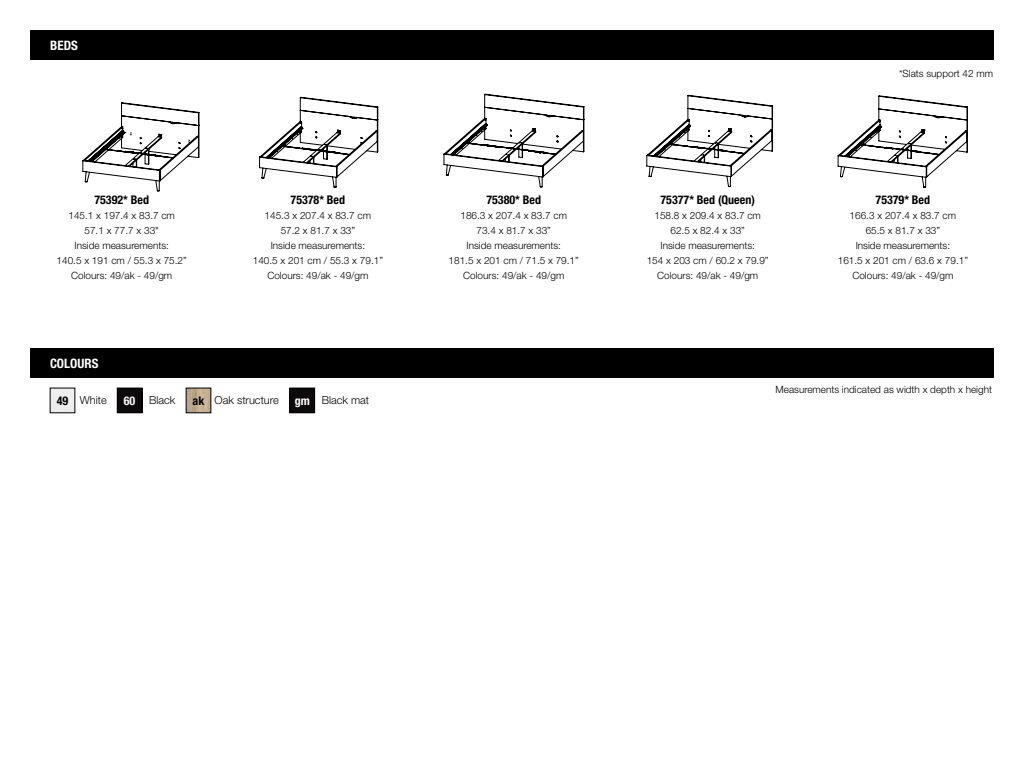
<style>
.page{position:relative;width:1024px;height:768px;background:#fff}
.page>*{position:absolute;margin:0;border:0;box-sizing:border-box;transform-origin:0 0}
.t1{font:700 condensed 13px "Helvetica Neue LT Std";color:#fff}
.t2{font:700 condensed 12px "Helvetica Neue LT Std";color:#000}
.t3{font:300 11px "Helvetica Neue LT Std";color:#000}
.t4{font:300 10px/15px "Helvetica Neue LT Std";color:#000;text-align:center}
.s1{font-weight:700;font-stretch:condensed;font-size:12px}
.s2{font-weight:700;font-stretch:condensed;font-size:12px;color:#fff}
</style>
<div class="page">
<div style="left:30px;top:30px;width:964px;height:30px;background:#000"></div>
<svg style="left:82px;top:102px;width:118px;height:89px"></svg>
<svg style="left:259px;top:97px;width:119px;height:91px"></svg>
<svg style="left:838px;top:95px;width:130px;height:93px"></svg>
<svg style="left:443px;top:94px;width:141px;height:93px"></svg>
<svg style="left:646px;top:95px;width:127px;height:92px"></svg>
<div style="left:30px;top:348px;width:964px;height:30px;background:#000"></div>
<img style="left:119px;top:390px;width:21px;height:21px">
<div style="left:117px;top:388px;width:25px;height:25px;border:1px solid #000"></div>
<img style="left:292px;top:390px;width:21px;height:21px">
<div style="left:290px;top:388px;width:25px;height:25px;border:1px solid #000"></div>
<img style="left:188px;top:390px;width:21px;height:21px">
<h1 class="t1" style="left:50px;top:37px;width:29px">BEDS</h1>
<p class="t2" style="left:94px;top:193px;width:56px">75392* Bed</p>
<p class="t4" style="left:57px;top:208px;width:132px">145.1 x 197.4 x 83.7 cm<br>57.1 x 77.7 x 33"<br>Inside measurements:<br>140.5 x 191 cm / 55.3 x 75.2”<br>Colours: 49/ak - 49/gm</p>
<h1 class="t1" style="left:50px;top:355px;width:50px">COLOURS</h1>
<p class="t2" style="left:291px;top:193px;width:56px">75378* Bed</p>
<p class="t4" style="left:253px;top:208px;width:132px">145.3 x 207.4 x 83.7 cm<br>57.2 x 81.7 x 33”<br>Inside measurements:<br>140.5 x 201 cm / 55.3 x 79.1”<br>Colours: 49/ak - 49/gm</p>
<p class="t3" style="left:57px;top:394px;width:52px"><span class="s1">49</span> White</p>
<p class="t3" style="left:124px;top:394px;width:53px"><span class="s2">60</span> Black</p>
<p class="t3" style="left:193px;top:394px;width:88px"><span class="s1">ak</span> Oak structure</p>
<p class="t3" style="left:295px;top:394px;width:76px"><span class="s2">gm</span> Black mat</p>
<p class="t2" style="left:486px;top:193px;width:56px">75380* Bed</p>
<p class="t4" style="left:449px;top:208px;width:132px">186.3 x 207.4 x 83.7 cm<br>73.4 x 81.7 x 33”<br>Inside measurements:<br>181.5 x 201 cm / 71.5 x 79.1”<br>Colours: 49/ak - 49/gm</p>
<p class="t4" style="left:899px;top:66px;width:96px">*Slats support 42 mm</p>
<p class="t2" style="left:661px;top:193px;width:96px">75377* Bed (Queen)</p>
<p class="t4" style="left:647px;top:208px;width:123px">158.8 x 209.4 x 83.7 cm<br>62.5 x 82.4 x 33”<br>Inside measurements:<br>154 x 203 cm / 60.2 x 79.9”<br>Colours: 49/ak - 49/gm</p>
<p class="t2" style="left:876px;top:193px;width:56px">75379* Bed</p>
<p class="t4" style="left:838px;top:208px;width:132px">166.3 x 207.4 x 83.7 cm<br>65.5 x 81.7 x 33”<br>Inside measurements:<br>161.5 x 201 cm / 63.6 x 79.1”<br>Colours: 49/ak - 49/gm</p>
<p class="t4" style="left:776px;top:382px;width:218px">Measurements indicated as width x depth x height</p>
</div>
